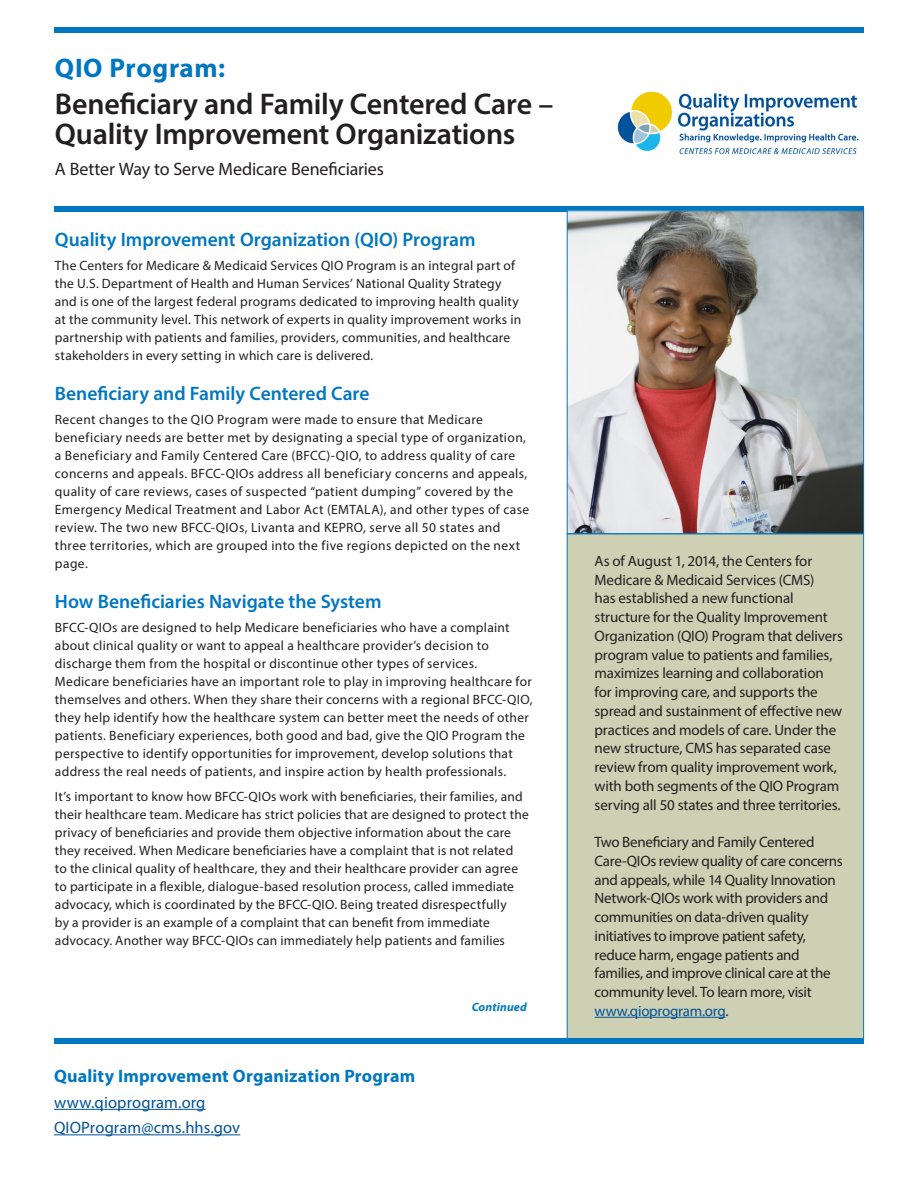
<style>
.page{position:relative;width:918px;height:1188px;background:#fff}
.page>*{position:absolute;margin:0;border:0;box-sizing:border-box;transform-origin:0 0}
.t1{font:600 30px "Myriad Pro";letter-spacing:-.01em;color:#231f20}
.t2{font:700 27px "Myriad Pro";letter-spacing:.02em;color:#0077c0}
.Subhead{font:600 19.5px "Myriad Pro";color:#0077c0}
.t3{font:18px "Myriad Pro";letter-spacing:-.005em;color:#231f20}
.website___number{font:700 18px "Myriad Pro";letter-spacing:.01em;color:#0077c0}
.website___number-2{font:16.5px "Myriad Pro";letter-spacing:.005em;color:#01529a}
.Side_Bar_Copy{font:15px/18.8px "Myriad Pro";letter-spacing:-.015em;color:#231f20}
.Body_Copy{font:13.5px/18px "Myriad Pro";letter-spacing:.02em;color:#231f20}
.Continued{font:italic 700 12px "Myriad Pro";letter-spacing:.015em;color:#0077c0}
.s1{color:#01529a}
</style>
<div class="page">
<div style="left:54px;top:206px;width:810px;height:6px;background:#0077c0"></div>
<hr style="left:54px;top:1109px;width:152px;height:1px;background:#01529a">
<hr style="left:54px;top:1134px;width:186px;height:1px;background:#01529a">
<div style="left:567px;top:534px;width:297px;height:505px;background:#ced0b4"></div>
<hr style="left:595px;top:1017px;width:130px;height:1px;background:#01529a">
<div style="left:54px;top:1038px;width:810px;height:6px;background:#0077c0"></div>
<div style="left:54px;top:27px;width:810px;height:6px;background:#0077c0"></div>
<img style="left:617px;top:91px;width:242px;height:64px">
<img style="left:569px;top:212px;width:293px;height:320px">
<div style="left:567px;top:210px;width:297px;height:324px;border:1px solid #0077c0"></div>
<p class="t2" style="left:55px;top:51px;width:172px">QIO Program:</p>
<p class="t1" style="left:55px;top:85px;width:500px">Beneficiary and Family Centered Care –</p>
<p class="t1" style="left:55px;top:115px;width:462px">Quality Improvement Organizations</p>
<p class="t3" style="left:55px;top:158px;width:331px">A Better Way to Serve Medicare Beneficiaries</p>
<p class="Subhead" style="left:55px;top:227px;width:422px">Quality Improvement Organization (QIO) Program</p>
<p class="Body_Copy" style="left:55px;top:257px;width:468px">The Centers for Medicare &amp; Medicaid Services QIO Program is an integral part of the U.S. Department of Health and Human Services’ National Quality Strategy and is one of the largest federal programs dedicated to improving health quality at the community level. This network of experts in quality improvement works in partnership with patients and families, providers, communities, and healthcare stakeholders in every setting in which care is delivered.</p>
<p class="Subhead" style="left:55px;top:381px;width:316px">Beneficiary and Family Centered Care</p>
<p class="Body_Copy" style="left:55px;top:411px;width:476px">Recent changes to the QIO Program were made to ensure that Medicare beneficiary needs are better met by designating a special type of organization, a Beneficiary and Family Centered Care (BFCC)-QIO, to address quality of care concerns and appeals. BFCC-QIOs address all beneficiary concerns and appeals, quality of care reviews, cases of suspected “patient dumping” covered by the Emergency Medical Treatment and Labor Act (EMTALA), and other types of case review. The two new BFCC-QIOs, Livanta and KEPRO, serve all 50 states and three territories, which are grouped into the five regions depicted on the next page.</p>
<p class="Subhead" style="left:55px;top:589px;width:328px">How Beneficiaries Navigate the System</p>
<p class="Body_Copy" style="left:55px;top:619px;width:479px">BFCC-QIOs are designed to help Medicare beneficiaries who have a complaint about clinical quality or want to appeal a healthcare provider’s decision to discharge them from the hospital or discontinue other types of services.<br>Medicare beneficiaries have an important role to play in improving healthcare for themselves and others. When they share their concerns with a regional BFCC-QIO, they help identify how the healthcare system can better meet the needs of other patients. Beneficiary experiences, both good and bad, give the QIO Program the perspective to identify opportunities for improvement, develop solutions that address the real needs of patients, and inspire action by health professionals.</p>
<p class="Body_Copy" style="left:55px;top:787px;width:476px">It’s important to know how BFCC-QIOs work with beneficiaries, their families, and their healthcare team. Medicare has strict policies that are designed to protect the privacy of beneficiaries and provide them objective information about the care they received. When Medicare beneficiaries have a complaint that is not related<br>to the clinical quality of healthcare, they and their healthcare provider can agree to participate in a flexible, dialogue-based resolution process, called immediate advocacy, which is coordinated by the BFCC-QIO. Being treated disrespectfully<br>by a provider is an example of a complaint that can benefit from immediate advocacy. Another way BFCC-QIOs can immediately help patients and families</p>
<p class="website___number" style="left:54px;top:1064px;width:363px">Quality Improvement Organization Program</p>
<p class="website___number-2" style="left:54px;top:1092px;width:153px">www.qioprogram.org</p>
<p class="website___number-2" style="left:54px;top:1117px;width:188px">QIOProgram@cms.hhs.gov</p>
<p class="Continued" style="left:472px;top:999px;width:57px">Continued</p>
<p class="Side_Bar_Copy" style="left:595px;top:551px;width:250px">As of August 1, 2014, the Centers for Medicare &amp; Medicaid Services (CMS)<br>has established a new functional structure for the Quality Improvement Organization (QIO) Program that delivers program value to patients and families, maximizes learning and collaboration for improving care, and supports the spread and sustainment of effective new practices and models of care. Under the new structure, CMS has separated case review from quality improvement work, with both segments of the QIO Program serving all 50 states and three territories.</p>
<p class="Side_Bar_Copy" style="left:595px;top:832px;width:250px">Two Beneficiary and Family Centered Care-QIOs review quality of care concerns and appeals, while 14 Quality Innovation Network-QIOs work with providers and communities on data-driven quality initiatives to improve patient safety, reduce harm, engage patients and families, and improve clinical care at the community level. To learn more, visit <span class="s1">www.qioprogram.org</span>.</p>
</div>
